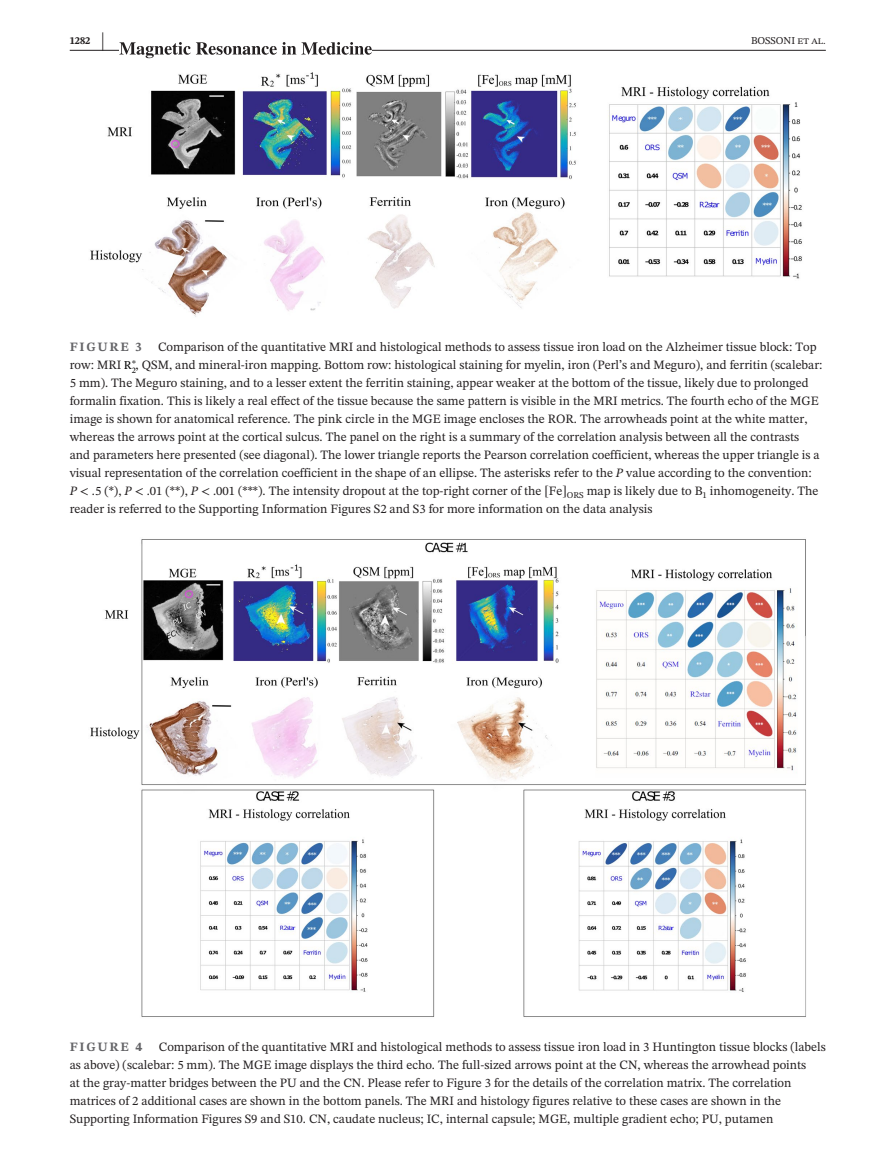
<style>
.page{position:relative;width:893px;height:1174px;background:#fff}
.page>*{position:absolute;margin:0;border:0;box-sizing:border-box;transform-origin:0 0}
.t1{font:12.75px/18px "STIX Two Text";color:#231f20}
.t2{font:700 12.75px "STIX Two Text";letter-spacing:.14em;color:#636366}
.t3{font:10.5px "STIX Two Text";color:#231f20}
.t4{font:700 10.5px "STIX Two Text";color:#231f20}
.s1{font-size:21.6px}
.s2{font-size:12px;color:#000}
.s3{font-style:italic}
</style>
<div class="page">
<hr style="left:70px;top:50px;width:756px;height:1px;background:#231f20">
<svg style="left:119px;top:42px;width:253px;height:16px"></svg>
<img style="left:90px;top:72px;width:712px;height:245px">
<img style="left:90px;top:539px;width:716px;height:478px">
<p class="t4" style="left:70px;top:33px;width:36px">1282 <span class="s1">|</span></p>
<p class="t3" style="left:751px;top:33px;width:76px">BOSSONI et al.</p>
<p class="t2" style="left:70px;top:337px;width:74px">FIGURE 3</p>
<p class="t1" style="left:158px;top:337px;width:660px">Comparison of the quantitative MRI and histological methods to assess tissue iron load on the Alzheimer tissue block: Top</p>
<p class="t1" style="left:70px;top:355px;width:68px">row: MRI <span class="s2">R</span><sup>∗</sup></p>
<p class="t1" style="left:70px;top:355px;width:754px;text-indent:62px"><sub>2</sub>, QSM, and mineral-iron mapping. Bottom row: histological staining for myelin, iron (Perl’s and Meguro), and ferritin (scalebar:<br>5 mm). The Meguro staining, and to a lesser extent the ferritin staining, appear weaker at the bottom of the tissue, likely due to prolonged formalin fixation. This is likely a real effect of the tissue because the same pattern is visible in the MRI metrics. The fourth echo of the MGE image is shown for anatomical reference. The pink circle in the MGE image encloses the ROR. The arrowheads point at the white matter, whereas the arrows point at the cortical sulcus. The panel on the right is a summary of the correlation analysis between all the contrasts and parameters here presented (see diagonal). The lower triangle reports the Pearson correlation coefficient, whereas the upper triangle is a visual representation of the correlation coefficient in the shape of an ellipse. The asterisks refer to the <span class="s3">P</span> value according to the convention:<br><span class="s3">P</span> &lt; .5 (*), <span class="s3">P</span> &lt; .01 (**), <span class="s3">P</span> &lt; .001 (***). The intensity dropout at the top-right corner of the [Fe]<sub>ORS</sub> map is likely due to B<sub>1</sub> inhomogeneity. The reader is referred to the Supporting Information Figures S2 and S3 for more information on the data analysis</p>
<p class="t1" style="left:70px;top:1037px;width:758px;text-indent:89px">Comparison of the quantitative MRI and histological methods to assess tissue iron load in 3 Huntington tissue blocks (labels as above) (scalebar: 5 mm). The MGE image displays the third echo. The full-sized arrows point at the CN, whereas the arrowhead points<br>at the gray-matter bridges between the PU and the CN. Please refer to Figure 3 for the details of the correlation matrix. The correlation matrices of 2 additional cases are shown in the bottom panels. The MRI and histology figures relative to these cases are shown in the Supporting Information Figures S9 and S10. CN, caudate nucleus; IC, internal capsule; MGE, multiple gradient echo; PU, putamen</p>
<p class="t2" style="left:70px;top:1037px;width:74px">FIGURE 4</p>
</div>
